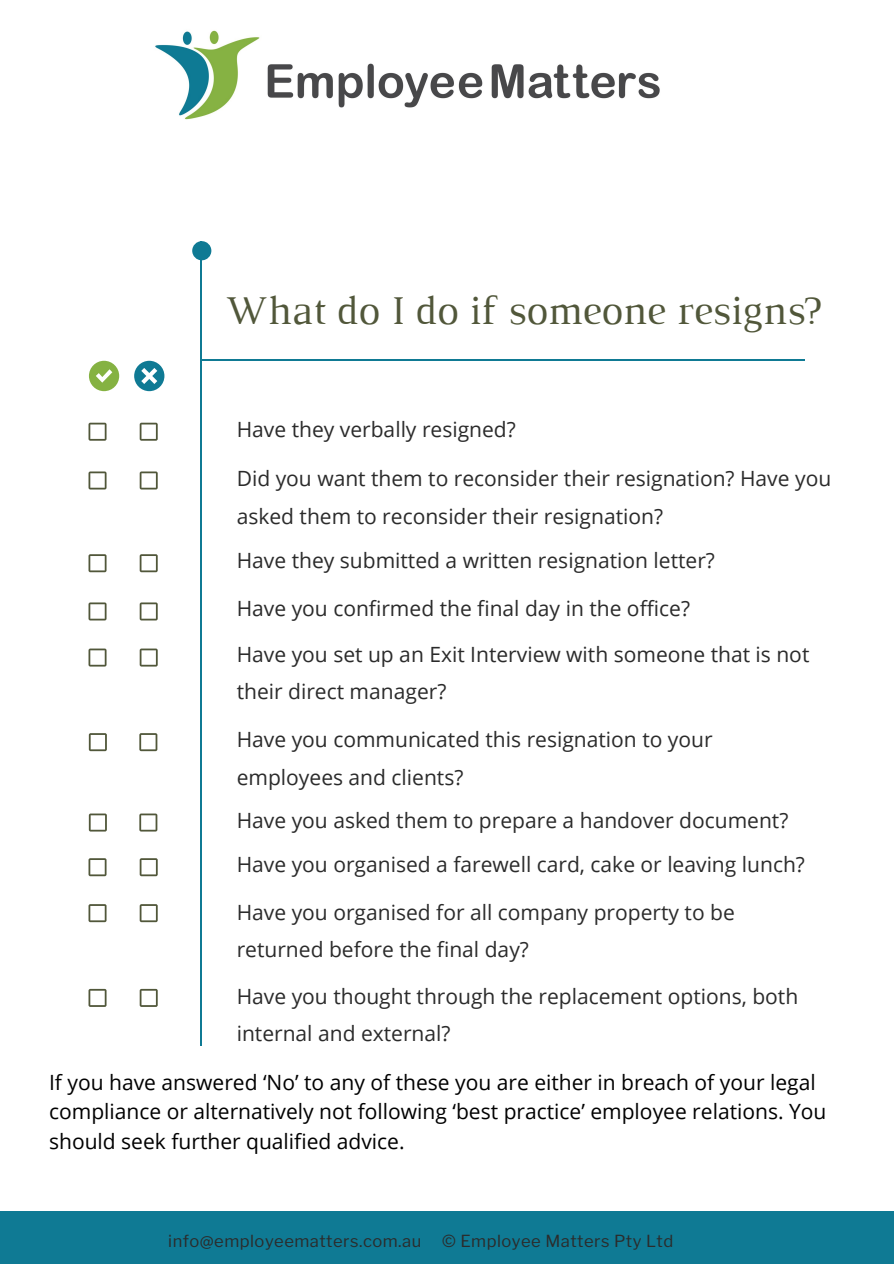
<style>
.page{position:relative;width:894px;height:1264px;background:#fff}
.page>*{position:absolute;margin:0;border:0;box-sizing:border-box;transform-origin:0 0}
.t1{font:41.7px "Luthier";letter-spacing:-.005em;color:#51573a}
.t2{font:21px/37.2px "Open Sans";color:#2b2b2b}
.t3{font:21px/29.2px "Open Sans";color:#000}
.t4{font:16.5px "Libre Franklin";letter-spacing:.03em;color:#2b2b2b}
</style>
<div class="page">
<hr style="left:201px;top:241px;width:1px;height:804px;background:#0f7a94">
<div style="left:192px;top:241px;width:19px;height:19px;background:#0f7a94;border-radius:50%"></div>
<hr style="left:202px;top:359px;width:602px;height:2px;background:#0f7a94">
<img style="left:155px;top:30px;width:505px;height:90px">
<div style="left:89px;top:361px;width:30px;height:30px;background:#85b242;border-radius:50%"></div>
<svg style="left:96px;top:369px;width:16px;height:13px"></svg>
<div style="left:134px;top:361px;width:30px;height:30px;background:#0f7a94;border-radius:50%"></div>
<svg style="left:141px;top:368px;width:16px;height:16px"></svg>
<svg style="left:140px;top:858px;width:18px;height:18px"></svg>
<svg style="left:88px;top:858px;width:18px;height:18px"></svg>
<svg style="left:88px;top:648px;width:18px;height:18px"></svg>
<svg style="left:140px;top:648px;width:18px;height:18px"></svg>
<svg style="left:89px;top:733px;width:18px;height:18px"></svg>
<svg style="left:139px;top:733px;width:18px;height:18px"></svg>
<svg style="left:140px;top:904px;width:18px;height:18px"></svg>
<svg style="left:88px;top:904px;width:18px;height:18px"></svg>
<svg style="left:88px;top:988px;width:18px;height:18px"></svg>
<svg style="left:140px;top:988px;width:18px;height:18px"></svg>
<div style="left:0;top:1211px;width:893px;height:52px;background:#0f7a94"></div>
<svg style="left:140px;top:471px;width:18px;height:18px"></svg>
<svg style="left:88px;top:471px;width:18px;height:18px"></svg>
<svg style="left:140px;top:554px;width:18px;height:18px"></svg>
<svg style="left:88px;top:554px;width:18px;height:18px"></svg>
<svg style="left:140px;top:602px;width:18px;height:18px"></svg>
<svg style="left:88px;top:602px;width:18px;height:18px"></svg>
<svg style="left:89px;top:813px;width:18px;height:18px"></svg>
<svg style="left:139px;top:813px;width:18px;height:18px"></svg>
<svg style="left:140px;top:422px;width:18px;height:19px"></svg>
<svg style="left:88px;top:422px;width:18px;height:19px"></svg>
<p class="t1" style="left:225px;top:295px;width:598px">What do I do if someone resigns?</p>
<p class="t2" style="left:237px;top:410px;width:280px">Have they verbally resigned?</p>
<p class="t2" style="left:237px;top:459px;width:596px">Did you want them to reconsider their resignation? Have you asked them to reconsider their resignation?</p>
<p class="t2" style="left:237px;top:541px;width:479px">Have they submitted a written resignation letter?</p>
<p class="t2" style="left:237px;top:589px;width:454px">Have you confirmed the final day in the office?</p>
<p class="t2" style="left:237px;top:635px;width:574px">Have you set up an Exit Interview with someone that is not their direct manager?</p>
<p class="t2" style="left:237px;top:720px;width:477px">Have you communicated this resignation to your employees and clients?</p>
<p class="t2" style="left:237px;top:800px;width:553px">Have you asked them to prepare a handover document?</p>
<p class="t2" style="left:237px;top:845px;width:569px">Have you organised a farewell card, cake or leaving lunch?</p>
<p class="t2" style="left:237px;top:893px;width:499px">Have you organised for all company property to be returned before the final day?</p>
<p class="t2" style="left:237px;top:977px;width:563px">Have you thought through the replacement options, both internal and external?</p>
<p class="t3" style="left:49px;top:1067px;width:778px">If you have answered ‘No’ to any of these you are either in breach of your legal compliance or alternatively not following ‘best practice’ employee relations. You should seek further qualified advice.</p>
<p class="t4" style="left:168px;top:1230px;width:254px">info@employeematters.com.au</p>
<p class="t4" style="left:442px;top:1230px;width:233px">© Employee Matters Pty Ltd</p>
</div>
